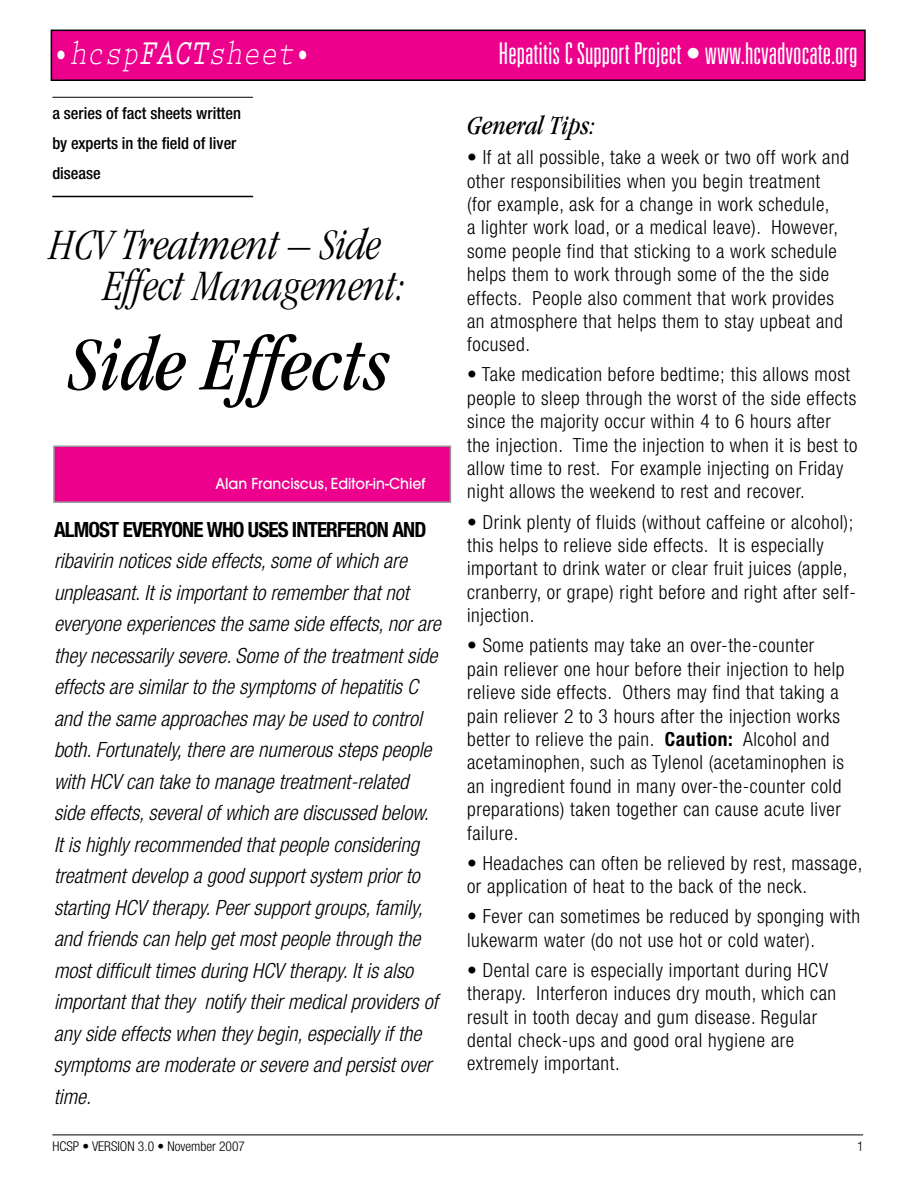
<style>
.page{position:relative;width:918px;height:1188px;background:#fff}
.page>*{position:absolute;margin:0;border:0;box-sizing:border-box;transform-origin:0 0}
.t1{font:italic condensed 78px "Garamond";color:#000}
.t2{font:italic 300 condensed 45px/42px "Garamond";color:#000}
.t3{font:italic 36px "Prestige Elite";color:#fff;scale:.8 1}
.t4{font:300 ultra-condensed 30px "Univers";color:#fff}
.t5{font:italic condensed 27px "Garamond";color:#000}
.t6{font:italic 300 condensed 21px/31.5px "Helvetica Neue";color:#000}
.t7{font:700 condensed 21px "Helvetica Neue";letter-spacing:-.04em;color:#000}
.t8{font:300 condensed 19.5px/23.4px "Helvetica Neue";letter-spacing:.03em;color:#000}
.t9{font:500 condensed 16.5px/30px "Helvetica Neue";color:#000}
.t10{font:500 15px "Avant Garde";color:#fff;scale:.95 1}
.t11{font:300 condensed 13.5px "Helvetica Neue";color:#000}
.s1{font-weight:700}
</style>
<div class="page">
<div style="left:51px;top:30px;width:814px;height:50px;background:#ec008c"></div>
<div style="left:51px;top:30px;width:815px;height:51px;border:2px solid #000"></div>
<hr style="left:52px;top:1135px;width:811px;height:1px;background:#000">
<hr style="left:52px;top:97px;width:201px;height:1px;background:#000">
<hr style="left:52px;top:196px;width:201px;height:1px;background:#000">
<div style="left:54px;top:446px;width:396px;height:56px;background:#ec008c"></div>
<div style="left:53px;top:446px;width:398px;height:57px;border:2px solid #939598"></div>
<h3 class="t3" style="left:52px;top:34px;width:325px">•hcsp<span class="s1">FACT</span>sheet•</h3>
<h3 class="t4" style="left:499px;top:38px;width:360px">Hepatitis C Support Project • www.hcvadvocate.org</h3>
<p class="t9" style="left:52px;top:98px;width:190px">a series of fact sheets written by experts in the field of liver disease</p>
<h3 class="t5" style="left:467px;top:110px;width:130px">General Tips:</h3>
<p class="t8" style="left:467px;top:145px;width:383px">• If at all possible, take a week or two off work and other responsibilities when you begin treatment (for example, ask for a change in work schedule,<br>a lighter work load, or a medical leave). However, some people find that sticking to a work schedule helps them to work through some of the the side effects. People also comment that work provides an atmosphere that helps them to stay upbeat and focused.</p>
<p class="t8" style="left:467px;top:363px;width:392px">• Take medication before bedtime; this allows most people to sleep through the worst of the side effects since the majority occur within 4 to 6 hours after the injection. Time the injection to when it is best to allow time to rest. For example injecting on Friday night allows the weekend to rest and recover.</p>
<p class="t8" style="left:467px;top:510px;width:390px">• Drink plenty of fluids (without caffeine or alcohol); this helps to relieve side effects. It is especially important to drink water or clear fruit juices (apple, cranberry, or grape) right before and right after self&shy;injection.</p>
<p class="t8" style="left:467px;top:634px;width:379px">• Some patients may take an over-the-counter pain reliever one hour before their injection to help relieve side effects. Others may find that taking a pain reliever 2 to 3 hours after the injection works better to relieve the pain. <span class="s1">Caution:</span> Alcohol and acetaminophen, such as Tylenol (acetaminophen is an ingredient found in many over-the-counter cold preparations) taken together can cause acute liver failure.</p>
<p class="t8" style="left:467px;top:851px;width:397px">• Headaches can often be relieved by rest, massage, or application of heat to the back of the neck.</p>
<p class="t8" style="left:467px;top:905px;width:395px">• Fever can sometimes be reduced by sponging with lukewarm water (do not use hot or cold water).</p>
<p class="t8" style="left:467px;top:958px;width:371px">• Dental care is especially important during HCV therapy. Interferon induces dry mouth, which can result in tooth decay and gum disease. Regular dental check-ups and good oral hygiene are extremely important.</p>
<h2 class="t2" style="left:104px;top:223px;width:304px;text-indent:-54px">HCV Treatment – Side<br>Effect Management:</h2>
<h1 class="t1" style="left:69px;top:321px;width:322px">Side Effects</h1>
<p class="t10" style="left:215px;top:474px;width:223px">Alan Franciscus, Editor-in-Chief</p>
<p class="t7" style="left:54px;top:517px;width:374px">ALMOST EVERYONE WHO USES INTERFERON AND</p>
<p class="t6" style="left:54px;top:545px;width:388px">ribavirin notices side effects, some of which are unpleasant. It is important to remember that not everyone experiences the same side effects, nor are they necessarily severe. Some of the treatment side effects are similar to the symptoms of hepatitis C and the same approaches may be used to control both. Fortunately, there are numerous steps people with HCV can take to manage treatment-related side effects, several of which are discussed below.<br>It is highly recommended that people considering treatment develop a good support system prior to starting HCV therapy. Peer support groups, family, and friends can help get most people through the most difficult times during HCV therapy. It is also important that they notify their medical providers of any side effects when they begin, especially if the symptoms are moderate or severe and persist over time.</p>
<p class="t11" style="left:52px;top:1138px;width:194px">HCSP • VERSION 3.0 • November 2007</p>
</div>
